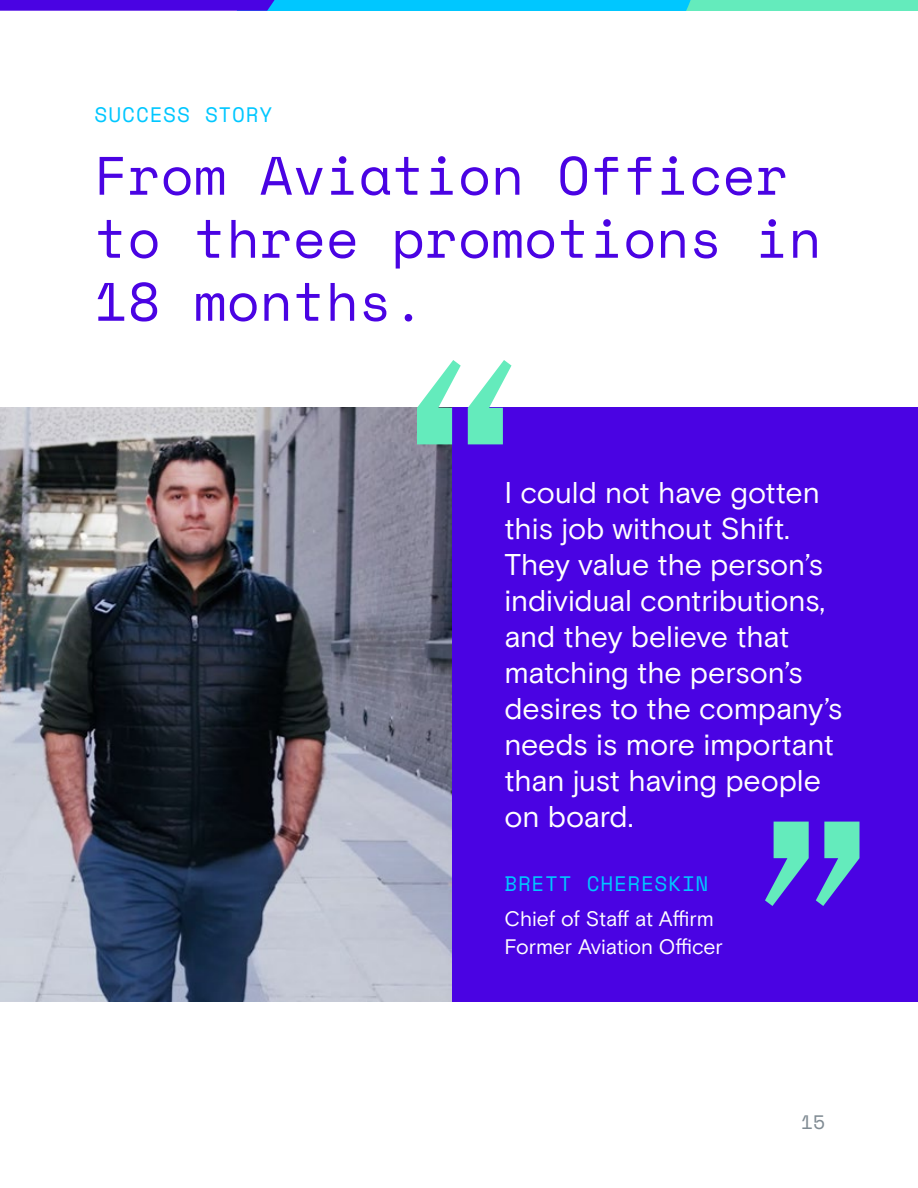
<style>
.page{position:relative;width:918px;height:1188px;background:#fff}
.page>*{position:absolute;margin:0;border:0;box-sizing:border-box;transform-origin:0 0}
.t1{font:54px/63px "Space Mono";color:#4a03e3}
.t2{font:30px/36px "Basis Grotesque Pro";letter-spacing:-.005em;color:#fff}
.t3{font:21px/28.5px "Basis Grotesque Pro";letter-spacing:-.005em;color:#fff}
.t4{font:21px "Space Mono";letter-spacing:.04em;color:#00c7ff}
.t5{font:19.5px "Space Mono";color:#808b93}
</style>
<div class="page">
<svg style="left:0;top:0;width:918px;height:11px;background:#3098e6"></svg>
<img style="left:0;top:408px;width:452px;height:594px">
<div style="left:452px;top:408px;width:466px;height:594px;background:#4a03e3"></div>
<svg style="left:417px;top:360px;width:95px;height:84px"></svg>
<svg style="left:765px;top:822px;width:95px;height:84px"></svg>
<p class="t4" style="left:94px;top:99px;width:179px">SUCCESS STORY</p>
<h1 class="t1" style="left:94px;top:142px;width:729px">From Aviation Officer to three promotions in<br>18 months.</h1>
<p class="t2" style="left:504px;top:475px;width:340px">I could not have gotten this job without Shift.<br>They value the person’s individual contributions, and they believe that matching the person’s desires to the company’s needs is more important than just having people on board.</p>
<p class="t4" style="left:504px;top:868px;width:206px">BRETT CHERESKIN</p>
<p class="t3" style="left:504px;top:905px;width:220px">Chief of Staff at Affirm<br>Former Aviation Officer</p>
<p class="t5" style="left:801px;top:1108px;width:25px">15</p>
</div>
